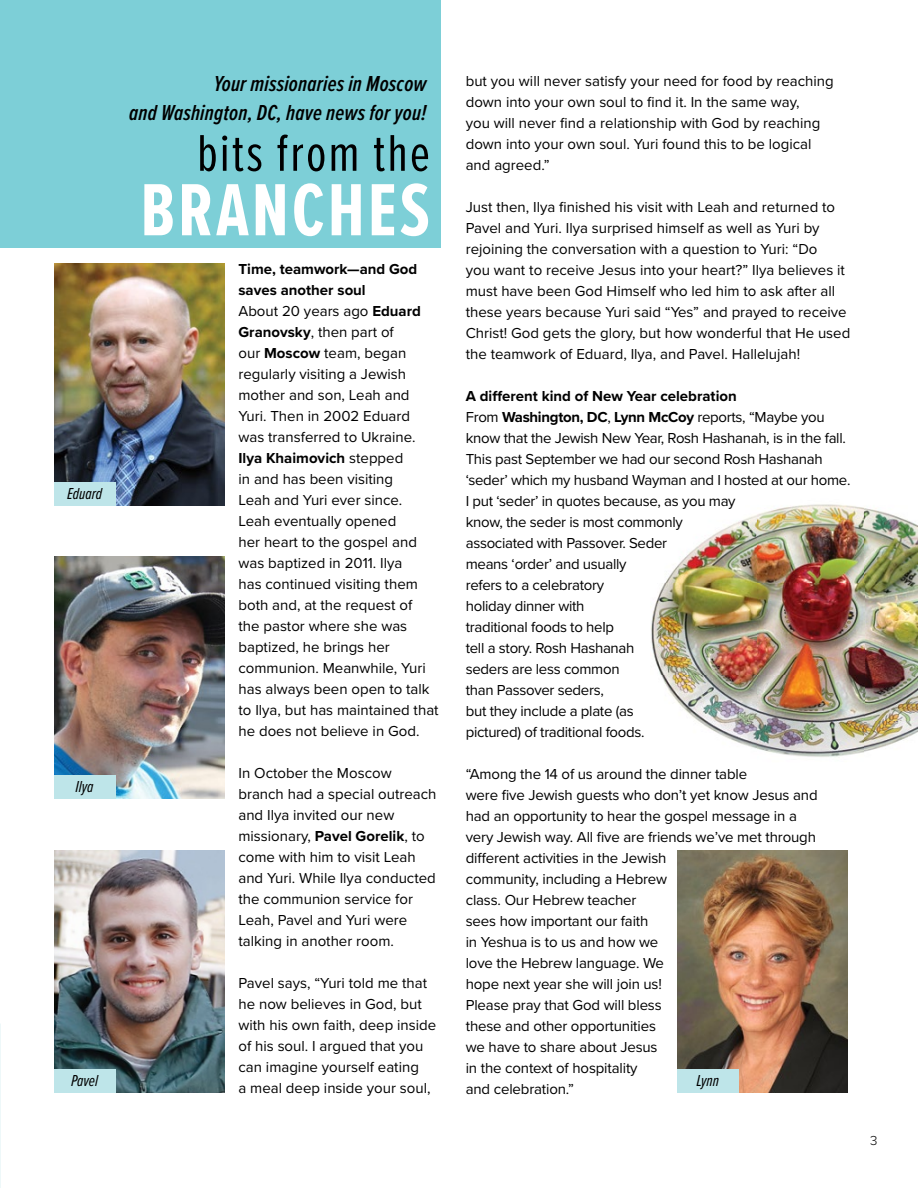
<style>
.page{position:relative;width:918px;height:1188px;background:#fff}
.page>*{position:absolute;margin:0;border:0;box-sizing:border-box;transform-origin:0 0}
.t1{font:700 76.65px "Proxima Nova Ex Cn";letter-spacing:.04em;color:#fff}
.t2{font:53.55px "Proxima Nova Ex Cn";letter-spacing:.04em;color:#000}
.t3{font:italic 600 22.5px/28.5px "Proxima Nova Ex Cn";letter-spacing:.01em;color:#000;text-align:right}
.t4{font:italic 16.5px "Proxima Nova Ex Cn";color:#000}
.t5{font:15px/21px "Proxima Nova";color:#000}
.t6{font:15px/21px "Proxima Nova";letter-spacing:-.02em;color:#000}
.t7{font:300 13.5px "Proxima Nova";color:#000}
.s1{font-weight:700}
</style>
<div class="page">
<img style="left:651px;top:504px;width:267px;height:253px">
<div style="left:0;top:0;width:440px;height:248px;background:#7dcfd7"></div>
<img style="left:54px;top:263px;width:171px;height:242px">
<div style="left:54px;top:482px;width:61px;height:23px;background:#bee5e9"></div>
<img style="left:54px;top:557px;width:171px;height:242px">
<div style="left:54px;top:776px;width:61px;height:23px;background:#bee5e9"></div>
<img style="left:54px;top:851px;width:171px;height:241px">
<div style="left:54px;top:1069px;width:61px;height:23px;background:#bee5e9"></div>
<img style="left:677px;top:851px;width:171px;height:241px">
<div style="left:677px;top:1069px;width:61px;height:23px;background:#bee5e9"></div>
<h3 class="t3" style="left:129px;top:69px;width:299px">Your missionaries in Moscow<br>and Washington, DC, have news for you!</h3>
<p class="t5" style="left:466px;top:70px;width:369px">but you will never satisfy your need for food by reaching down into your own soul to find it. In the same way,<br>you will never find a relationship with God by reaching down into your own soul. Yuri found this to be logical and agreed.”</p>
<p class="t5" style="left:466px;top:196px;width:386px">Just then, Ilya finished his visit with Leah and returned to Pavel and Yuri. Ilya surprised himself as well as Yuri by rejoining the conversation with a question to Yuri: “Do<br>you want to receive Jesus into your heart?” Ilya believes it must have been God Himself who led him to ask after all these years because Yuri said “Yes” and prayed to receive Christ! God gets the glory, but how wonderful that He used the teamwork of Eduard, Ilya, and Pavel. Hallelujah!</p>
<p class="t6" style="left:466px;top:385px;width:386px"><span class="s1">A different kind of New Year celebration<br></span>From <span class="s1">Washington, DC</span>, <span class="s1">Lynn McCoy</span> reports, “Maybe you know that the Jewish New Year, Rosh Hashanah, is in the fall.<br>This past September we had our second Rosh Hashanah ‘seder’ which my husband Wayman and I hosted at our home.<br>I put ‘seder’ in quotes because, as you may<br>know, the seder is most commonly<br>associated with Passover. Seder<br>means ‘order’ and usually<br>refers to a celebratory<br>holiday dinner with<br>traditional foods to help<br>tell a story. Rosh Hashanah<br>seders are less common<br>than Passover seders,<br>but they include a plate (as<br>pictured) of traditional foods.</p>
<p class="t5" style="left:466px;top:763px;width:353px">“Among the 14 of us around the dinner table<br>were five Jewish guests who don’t yet know Jesus and had an opportunity to hear the gospel message in a very Jewish way. All five a re friends we’ve met through different activities in the Jewish<br>community, including a Hebrew<br>class. Our Hebrew teacher<br>sees how important our faith<br>in Yeshua is to us and how we<br>love the Hebrew language. We<br>hope next year she will join us!<br>Please pray that God will bless<br>these and other opportunities<br>we have to share about Jesus<br>in the context of hospitality<br>and celebration.”</p>
<h2 class="t2" style="left:197px;top:114px;width:234px">bits from the</h2>
<h1 class="t1" style="left:140px;top:154px;width:291px">BRANCHES</h1>
<p class="t5" style="left:238px;top:258px;width:202px"><span class="s1">Time, teamwork—and God saves another soul<br></span>About 20 years ago <span class="s1">Eduard<br>Granovsky</span>, then part of<br>our <span class="s1">Moscow</span> team, began regularly visiting a Jewish mother and son, Leah and<br>Yuri. Then in 2002 Eduard was transferred to Ukraine.<br><span class="s1">Ilya Khaimovich</span> stepped<br>in and has been visiting<br>Leah and Yuri ever since.<br>Leah eventually opened<br>her heart to the gospel and was baptized in 2011. Ilya<br>has continued visiting them both and, at the request of<br>the pastor where she was baptized, he brings her communion. Meanwhile, Yuri has always been open to talk to Ilya, but has maintained that he does not believe in God.</p>
<p class="t5" style="left:238px;top:762px;width:200px">In October the Moscow branch had a special outreach and Ilya invited our new missionary, <span class="s1">Pavel Gorelik</span>, to come with him to visit Leah and Yuri. While Ilya conducted the communion service for<br>Leah, Pavel and Yuri were talking in another room.</p>
<p class="t5" style="left:238px;top:972px;width:199px">Pavel says, “Yuri told me that he now believes in God, but with his own faith, deep inside of his soul. I argued that you can imagine yourself eating<br>a meal deep inside your soul,</p>
<p class="t4" style="left:67px;top:481px;width:37px">Eduard</p>
<p class="t4" style="left:76px;top:775px;width:20px">Ilya</p>
<p class="t4" style="left:71px;top:1069px;width:28px">Pavel</p>
<p class="t4" style="left:696px;top:1069px;width:24px">Lynn</p>
<p class="t7" style="left:870px;top:1131px;width:9px">3</p>
</div>
